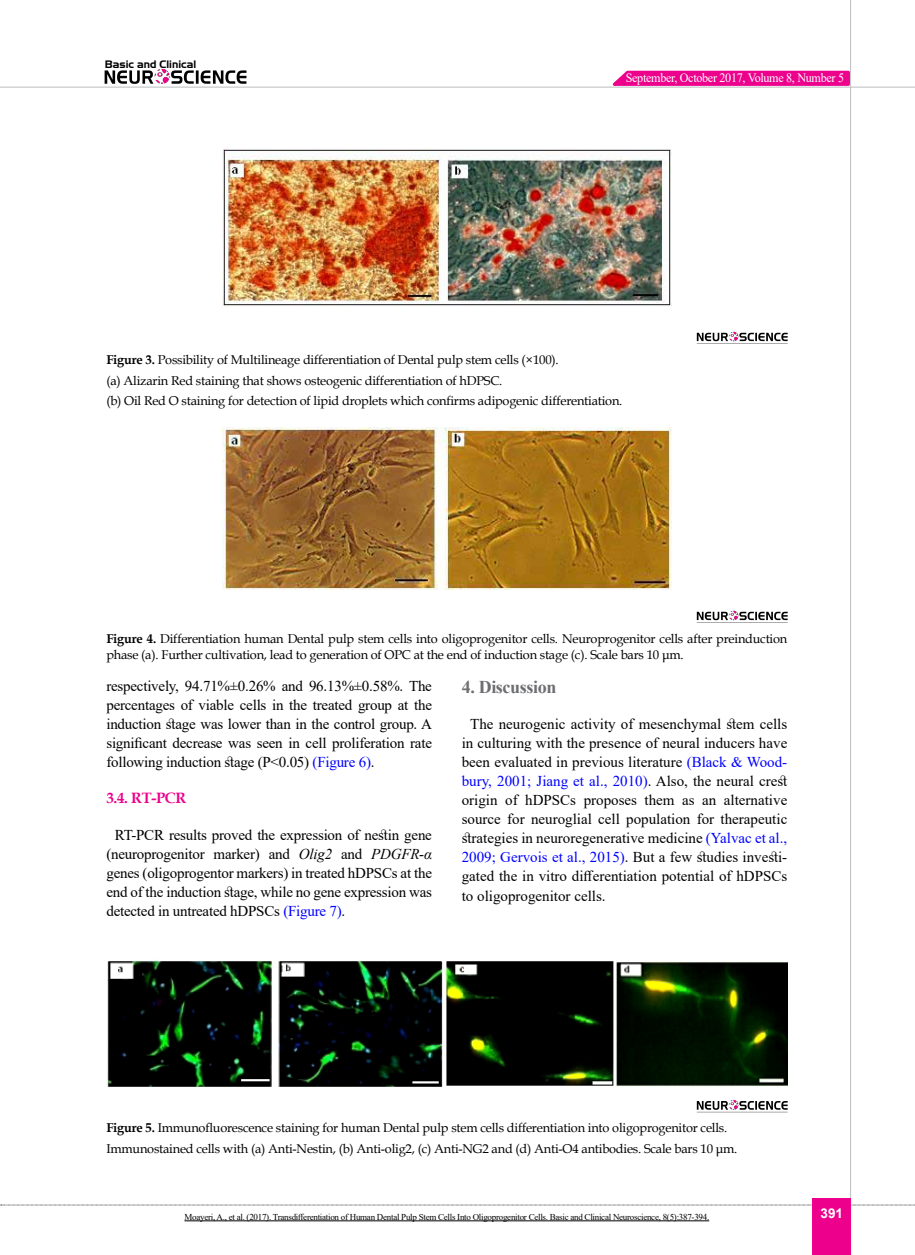
<style>
.page{position:relative;width:915px;height:1255px;background:#fff}
.page>*{position:absolute;margin:0;border:0;box-sizing:border-box;transform-origin:0 0}
.t1{font:700 18px "Times New Roman";letter-spacing:-.02em;color:#6d6e71}
.t2{font:15px/19px "Times New Roman";letter-spacing:-.015em;color:#000;text-align:justify}
.t3{font:700 15px "Book Antiqua";color:#ec008c}
.t4{font:700 13.5px "Arial";color:#fff}
.t5{font:12.75px/20.7px "Book Antiqua";letter-spacing:-.015em;color:#000}
.t6{font:12.75px "Times New Roman";letter-spacing:-.025em;color:#fff;scale:.95 1}
.t7{font:10.5px "Aero Regular SWFTE";color:#000}
.t8{font:9px "Times New Roman";letter-spacing:-.03em;color:#000}
.s1{font-weight:700}
.s2{color:#00f}
.s3{font-style:italic}
</style>
<div class="page">
<svg style="left:1px;top:1204px;width:914px;height:1px"></svg>
<hr style="left:849px;top:0;width:1px;height:1254px;background:#c2c4c6">
<hr style="left:0;top:87px;width:914px;height:1px;background:#c2c4c6">
<img style="left:104px;top:69px;width:143px;height:15px">
<div style="left:812px;top:1198px;width:38px;height:56px;background:#ec008c"></div>
<svg style="left:606px;top:69px;width:245px;height:18px;background:#ee32a2"></svg>
<img style="left:222px;top:149px;width:449px;height:157px">
<img style="left:696px;top:331px;width:92px;height:13px">
<img style="left:222px;top:428px;width:449px;height:161px">
<img style="left:696px;top:610px;width:92px;height:13px">
<img style="left:106px;top:960px;width:681px;height:126px">
<img style="left:696px;top:1100px;width:92px;height:13px">
<hr style="left:184px;top:1220px;width:525px;height:1px;background:#000">
<p class="t7" style="left:105px;top:58px;width:93px">Basic and Clinical</p>
<p class="t6" style="left:625px;top:69px;width:231px">September, October 2017, Volume 8, Number 5</p>
<p class="t5" style="left:106px;top:349px;width:517px"><span class="s1">Figure 3.</span> Possibility of Multilineage differentiation of Dental pulp stem cells (×100).<br>(a) Alizarin Red staining that shows osteogenic differentiation of hDPSC.<br>(b) Oil Red O staining for detection of lipid droplets which confirms adipogenic differentiation.</p>
<p class="t5" style="left:106px;top:630px;width:682px;line-height:16.5px"><span class="s1">Figure 4.</span> Differentiation human Dental pulp stem cells into oligoprogenitor cells. Neuroprogenitor cells after preinduction phase (a). Further cultivation, lead to generation of OPC at the end of induction stage (c). Scale bars 10 μm.</p>
<p class="t2" style="left:106px;top:676px;width:327px">respectively, 94.71%±0.26% and 96.13%±0.58%. The percentages of viable cells in the treated group at the induction stage was lower than in the control group. A significant decrease was seen in cell proliferation rate following induction stage (P&lt;0.05) <span class="s2">(Figure 6)</span>.</p>
<p class="t3" style="left:106px;top:788px;width:81px">3.4. RT-PCR</p>
<p class="t2" style="left:106px;top:824px;width:327px;text-indent:9px">RT-PCR results proved the expression of nestin gene (neuroprogenitor marker) and <span class="s3">Olig2</span> and <span class="s3">PDGFR-α </span>genes (oligoprogentor markers) in treated hDPSCs at the end of the induction stage, while no gene expression was detected in untreated hDPSCs <span class="s2">(Figure 7)</span>.</p>
<p class="t1" style="left:461px;top:674px;width:96px">4. Discussion</p>
<p class="t2" style="left:461px;top:714px;width:327px;text-indent:9px">The neurogenic activity of mesenchymal stem cells in culturing with the presence of neural inducers have been evaluated in previous literature <span class="s2">(Black &amp; Wood&shy;bury, 2001; Jiang et al., 2010)</span>. Also, the neural crest origin of hDPSCs proposes them as an alternative source for neuroglial cell population for therapeutic strategies in neuroregenerative medicine <span class="s2">(Yalvac et al., 2009; Gervois et al., 2015)</span>. But a few studies investi&shy;gated the in vitro differentiation potential of hDPSCs to oligoprogenitor cells.</p>
<p class="t5" style="left:106px;top:1117px;width:632px"><span class="s1">Figure 5.</span> Immunofluorescence staining for human Dental pulp stem cells differentiation into oligoprogenitor cells.<br>Immunostained cells with (a) Anti-Nestin, (b) Anti-olig2, (c) Anti-NG2 and (d) Anti-O4 antibodies. Scale bars 10 μm.</p>
<p class="t8" style="left:184px;top:1210px;width:526px">Moayeri, A., et al. (2017). Transdifferentiation of Human Dental Pulp Stem Cells Into Oligoprogenitor Cells. Basic and Clinical Neuroscience, 8(5):387-394.</p>
<p class="t4" style="left:820px;top:1203px;width:24px">391</p>
</div>
